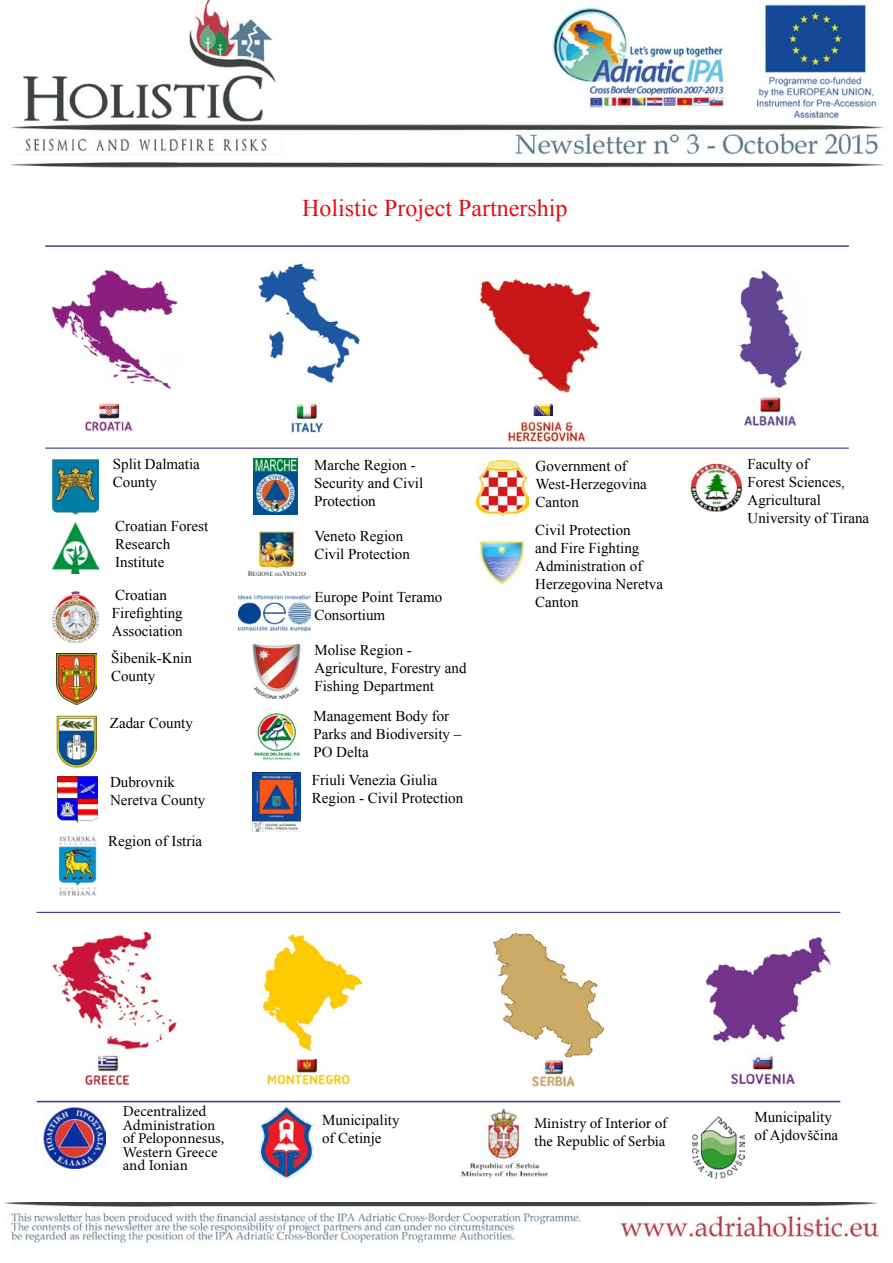
<style>
.page{position:relative;width:893px;height:1263px;background:#fff}
.page>*{position:absolute;margin:0;border:0;box-sizing:border-box;transform-origin:0 0}
.t1{font:24px "Times New Roman";color:#e30d13}
.t2{font:15px/18px "Times New Roman";color:#000}
.t3{font:15px/13.5px "Minion Pro";color:#000}
</style>
<div class="page">
<img style="left:739px;top:269px;width:63px;height:119px">
<img style="left:744px;top:397px;width:52px;height:30px">
<img style="left:479px;top:278px;width:122px;height:138px">
<img style="left:507px;top:420px;width:81px;height:23px">
<img style="left:51px;top:270px;width:127px;height:119px">
<img style="left:85px;top:402px;width:47px;height:30px">
<img style="left:84px;top:1055px;width:46px;height:30px">
<img style="left:258px;top:263px;width:102px;height:120px">
<img style="left:291px;top:402px;width:33px;height:31px">
<img style="left:705px;top:937px;width:126px;height:107px">
<img style="left:266px;top:1059px;width:85px;height:27px">
<img style="left:531px;top:1060px;width:44px;height:27px">
<img style="left:730px;top:1054px;width:65px;height:33px">
<img style="left:57px;top:715px;width:39px;height:53px">
<img style="left:53px;top:459px;width:45px;height:55px">
<img style="left:239px;top:595px;width:71px;height:36px">
<img style="left:58px;top:777px;width:39px;height:45px">
<img style="left:493px;top:932px;width:112px;height:127px">
<hr style="left:45px;top:245px;width:804px;height:2px;background:#39398e">
<hr style="left:37px;top:1101px;width:803px;height:1px;background:#39398e">
<hr style="left:37px;top:912px;width:803px;height:1px;background:#39398e">
<hr style="left:45px;top:448px;width:804px;height:1px;background:#39398e">
<img style="left:262px;top:933px;width:102px;height:119px">
<img style="left:58px;top:836px;width:39px;height:60px">
<img style="left:53px;top:523px;width:45px;height:50px">
<img style="left:57px;top:653px;width:39px;height:52px">
<img style="left:53px;top:591px;width:45px;height:52px">
<img style="left:254px;top:458px;width:43px;height:56px">
<img style="left:247px;top:531px;width:59px;height:45px">
<img style="left:250px;top:643px;width:51px;height:55px">
<img style="left:253px;top:712px;width:47px;height:48px">
<img style="left:252px;top:772px;width:49px;height:60px">
<img style="left:692px;top:1116px;width:53px;height:62px">
<img style="left:461px;top:1105px;width:87px;height:73px">
<img style="left:690px;top:463px;width:53px;height:49px">
<img style="left:476px;top:460px;width:53px;height:56px">
<img style="left:479px;top:540px;width:45px;height:44px">
<img style="left:52px;top:931px;width:125px;height:119px">
<img style="left:44px;top:1107px;width:62px;height:61px">
<img style="left:11px;top:0;width:873px;height:168px">
<img style="left:5px;top:1202px;width:874px;height:41px">
<img style="left:259px;top:1106px;width:55px;height:73px">
<h1 class="t1" style="left:302px;top:192px;width:267px">Holistic Project Partnership</h1>
<p class="t2" style="left:113px;top:455px;width:89px">Split Dalmatia<br>County</p>
<p class="t2" style="left:115px;top:517px;width:94px">Croatian Forest<br>Research<br>Institute</p>
<p class="t2" style="left:112px;top:586px;width:72px">Croatian<br>Firefighting<br>Association</p>
<p class="t2" style="left:111px;top:649px;width:82px">Šibenik-Knin<br>County</p>
<p class="t2" style="left:110px;top:713px;width:84px">Zadar County</p>
<p class="t2" style="left:110px;top:773px;width:97px">Dubrovnik<br>Neretva County</p>
<p class="t2" style="left:108px;top:832px;width:96px">Region of Istria</p>
<p class="t2" style="left:314px;top:456px;width:111px">Marche Region -<br>Security and Civil<br>Protection</p>
<p class="t2" style="left:314px;top:527px;width:97px">Veneto Region<br>Civil Protection</p>
<p class="t2" style="left:314px;top:588px;width:129px">Europe Point Teramo<br>Consortium</p>
<p class="t2" style="left:314px;top:640px;width:154px">Molise Region -<br>Agriculture, Forestry and<br>Fishing Department</p>
<p class="t2" style="left:313px;top:707px;width:149px">Management Body for<br>Parks and Biodiversity –<br>PO Delta</p>
<p class="t2" style="left:312px;top:771px;width:153px">Friuli Venezia Giulia<br>Region - Civil Protection</p>
<p class="t2" style="left:536px;top:456px;width:113px">Government of<br>West-Herzegovina<br>Canton</p>
<p class="t2" style="left:535px;top:520px;width:129px">Civil Protection<br>and Fire Fighting<br>Administration of<br>Herzegovina Neretva<br>Canton</p>
<p class="t2" style="left:747px;top:454px;width:123px">Faculty of<br>Forest Sciences,<br>Agricultural<br>University of Tirana</p>
<p class="t3" style="left:123px;top:1105px;width:103px">Decentralized<br>Administration of Peloponnesus,<br>Western Greece and Ionian</p>
<p class="t2" style="left:322px;top:1111px;width:79px">Municipality of Cetinje</p>
<p class="t3" style="left:534px;top:1114px;width:134px;line-height:18px">Ministry of Interior of the Republic of Serbia</p>
<p class="t2" style="left:754px;top:1108px;width:85px">Municipality of Ajdovščina</p>
</div>
